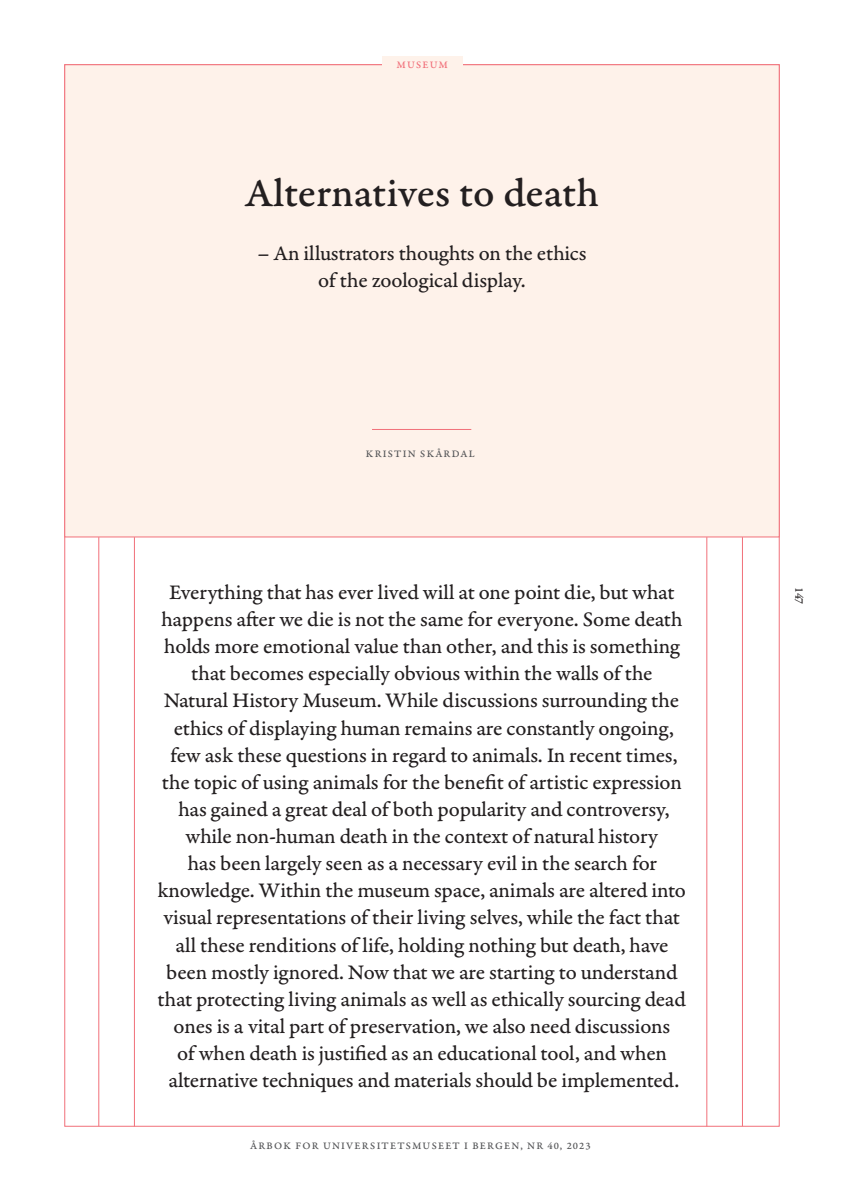
<style>
.page{position:relative;width:844px;height:1191px;background:#fff}
.page>*{position:absolute;margin:0;border:0;box-sizing:border-box;transform-origin:0 0}
.t1{font:42px "Garamond Premr Pro Med Capt";color:#231f20}
.t2{font:21.88px/27.1px "Garamond Premr Pro Capt";letter-spacing:-.01em;color:#231f20;text-align:center}
.t3{font:12.25px "Garamond Premr Pro Capt";color:#231f20}
.t4{font:10.5px "Garamond Premr Pro Med Capt";letter-spacing:.115em;color:#57585a}
.t5{font:10.5px "Garamond Premr Pro Med Capt";letter-spacing:.12em;color:#f1707a}
</style>
<div class="page">
<div style="left:64px;top:64px;width:715px;height:473px;background:#fef2ea;border:1px solid #f1707a"></div>
<hr style="left:372px;top:429px;width:99px;height:1px;background:#f1707a">
<div style="left:382px;top:56px;width:80px;height:17px;background:#fef2ea"></div>
<hr style="left:134px;top:537px;width:1px;height:589px;background:#f1707a">
<hr style="left:706px;top:537px;width:1px;height:589px;background:#f1707a">
<hr style="left:98px;top:537px;width:1px;height:589px;background:#f1707a">
<hr style="left:742px;top:537px;width:1px;height:589px;background:#f1707a">
<p class="t5" style="left:396px;top:58px;width:53px">MUSEUM</p>
<h1 class="t1" style="left:245px;top:168px;width:356px">Alternatives to death</h1>
<p class="t2" style="left:257px;top:240px;width:331px">– An illustrators thoughts on the ethics of the zoological display.</p>
<p class="t4" style="left:366px;top:447px;width:110px">KRISTIN SKÅRDAL</p>
<p class="t2" style="left:157px;top:579px;width:530px">Everything that has ever lived will at one point die, but what happens after we die is not the same for everyone. Some death holds more emotional value than other, and this is something that becomes especially obvious within the walls of the Natural History Museum. While discussions surrounding the ethics of displaying human remains are constantly ongoing, few ask these questions in regard to animals. In recent times, the topic of using animals for the benefit of artistic expression has gained a great deal of both popularity and controversy, while non-human death in the context of natural history<br>has been largely seen as a necessary evil in the search for knowledge. Within the museum space, animals are altered into visual representations of their living selves, while the fact that all these renditions of life, holding nothing but death, have been mostly ignored. Now that we are starting to understand that protecting living animals as well as ethically sourcing dead ones is a vital part of preservation, we also need discussions<br>of when death is justified as an educational tool, and when alternative techniques and materials should be implemented.</p>
<p class="t3" style="left:806px;top:586px;width:19px;rotate:90deg">147</p>
<p class="t4" style="left:250px;top:1140px;width:342px">ÅRBOK FOR UNIVERSITETSMUSEET I BERGEN, NR 40, 2023</p>
</div>
